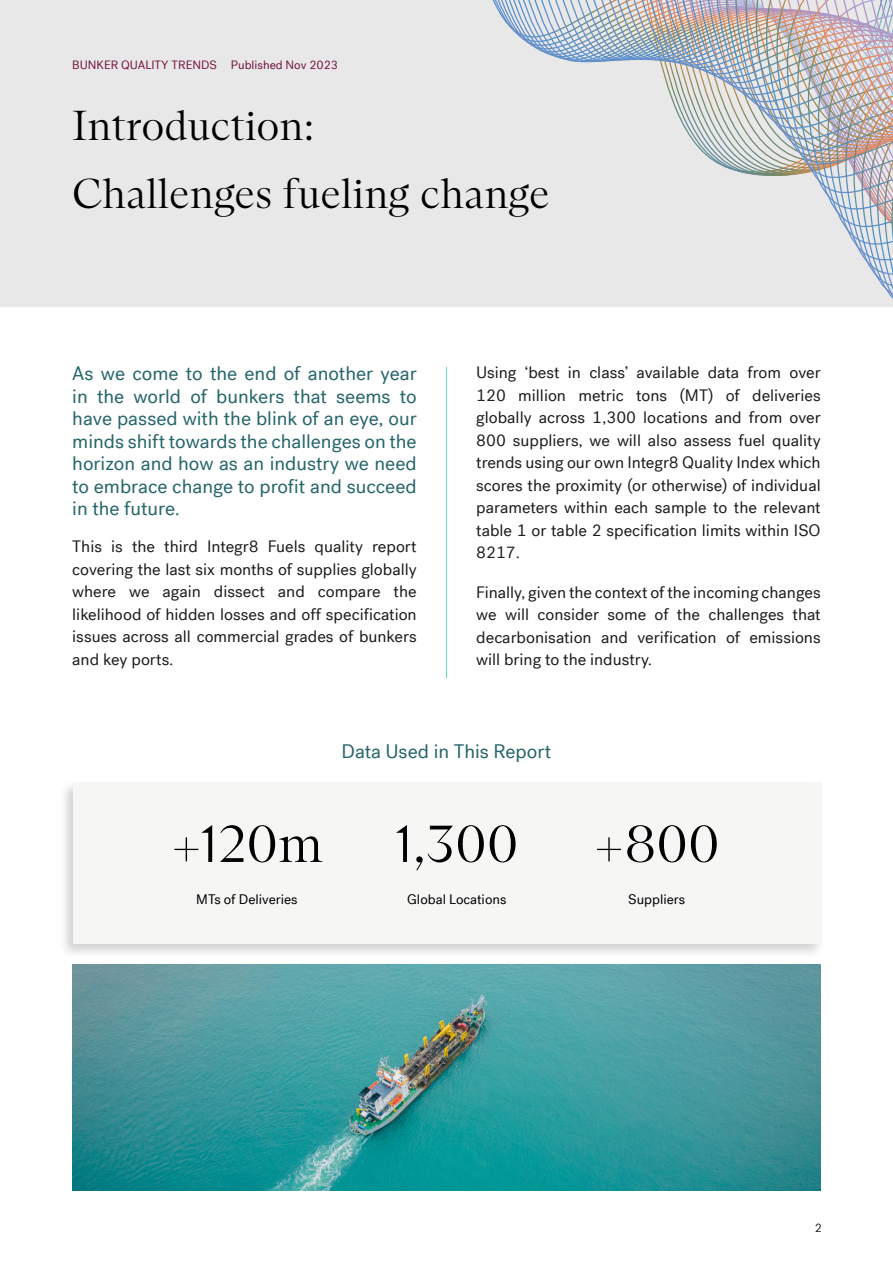
<style>
.page{position:relative;width:893px;height:1263px;background:#fff}
.page>*{position:absolute;margin:0;border:0;box-sizing:border-box;transform-origin:0 0}
.t1{font:300 53.25px "ABC Arizona Serif";color:#000}
.t2{font:300 42px/67.3px "ABC Arizona Serif";color:#000}
.t3{font:19.5px/22.5px "Post Grotesk";color:#26666b;text-align:justify}
.t4{font:16.5px/22.5px "Post Grotesk";color:#1d1d1b;text-align:justify}
.t5{font:13.8px "Post Grotesk";color:#000}
.t6{font:12px "Post Grotesk";color:#73133e}
.t7{font:12px "Post Grotesk";color:#1d1d1b}
</style>
<div class="page">
<div style="left:0;top:0;width:893px;height:307px;background:#e8e8e8"></div>
<svg style="left:593px;top:0;width:9px;height:63px"></svg>
<svg style="left:602px;top:0;width:9px;height:62px"></svg>
<svg style="left:611px;top:0;width:9px;height:62px"></svg>
<svg style="left:620px;top:0;width:10px;height:61px"></svg>
<svg style="left:630px;top:0;width:9px;height:61px"></svg>
<svg style="left:639px;top:0;width:10px;height:61px"></svg>
<svg style="left:649px;top:0;width:9px;height:61px"></svg>
<svg style="left:658px;top:0;width:10px;height:89px"></svg>
<svg style="left:668px;top:0;width:10px;height:115px"></svg>
<svg style="left:678px;top:0;width:9px;height:132px"></svg>
<svg style="left:687px;top:0;width:10px;height:146px"></svg>
<svg style="left:697px;top:0;width:11px;height:157px"></svg>
<svg style="left:708px;top:0;width:10px;height:164px"></svg>
<svg style="left:718px;top:0;width:10px;height:169px"></svg>
<svg style="left:728px;top:0;width:10px;height:172px"></svg>
<svg style="left:738px;top:0;width:11px;height:174px"></svg>
<img style="left:749px;top:0;width:144px;height:299px">
<hr style="left:446px;top:367px;width:1px;height:311px;background:#78d6c9">
<div style="left:58px;top:779px;width:767px;height:180px;background:#1d1d1b;opacity:.2"></div>
<div style="left:73px;top:783px;width:749px;height:161px;background:#f6f6f5"></div>
<img style="left:72px;top:964px;width:749px;height:227px">
<p class="t6" style="left:72px;top:58px;width:267px">BUNKER QUALITY TRENDS Published Nov 2023</p>
<h2 class="t2" style="left:72px;top:93px;width:479px">Introduction:<br>Challenges fueling change</h2>
<p class="t3" style="left:72px;top:363px;width:346px">As we come to the end of another year in the world of bunkers that seems to have passed with the blink of an eye, our minds shift towards the challenges on the horizon and how as an industry we need to embrace change to profit and succeed in the future.</p>
<p class="t4" style="left:72px;top:536px;width:346px">This is the third Integr8 Fuels quality report covering the last six months of supplies globally where we again dissect and compare the likelihood of hidden losses and off specification issues across all commercial grades of bunkers and key ports.</p>
<p class="t4" style="left:476px;top:361px;width:346px">Using ‘best in class’ available data from over 120 million metric tons (MT) of deliveries globally across 1,300 locations and from over 800 suppliers, we will also assess fuel quality trends using our own Integr8 Quality Index which scores the proximity (or otherwise) of individual parameters within each sample to the relevant table 1 or table 2 specification limits within ISO 8217.</p>
<p class="t4" style="left:476px;top:581px;width:346px">Finally, given the context of the incoming changes we will consider some of the challenges that decarbonisation and verification of emissions will bring to the industry.</p>
<p class="t3" style="left:341px;top:740px;width:211px">Data Used in This Report</p>
<h1 class="t1" style="left:171px;top:814px;width:154px">+120m</h1>
<p class="t5" style="left:196px;top:891px;width:103px">MTs of Deliveries</p>
<p class="t5" style="left:407px;top:891px;width:101px">Global Locations</p>
<p class="t5" style="left:628px;top:891px;width:59px">Suppliers</p>
<h1 class="t1" style="left:395px;top:814px;width:125px">1,300</h1>
<h1 class="t1" style="left:594px;top:814px;width:128px">+800</h1>
<p class="t7" style="left:815px;top:1221px;width:9px">2</p>
</div>
